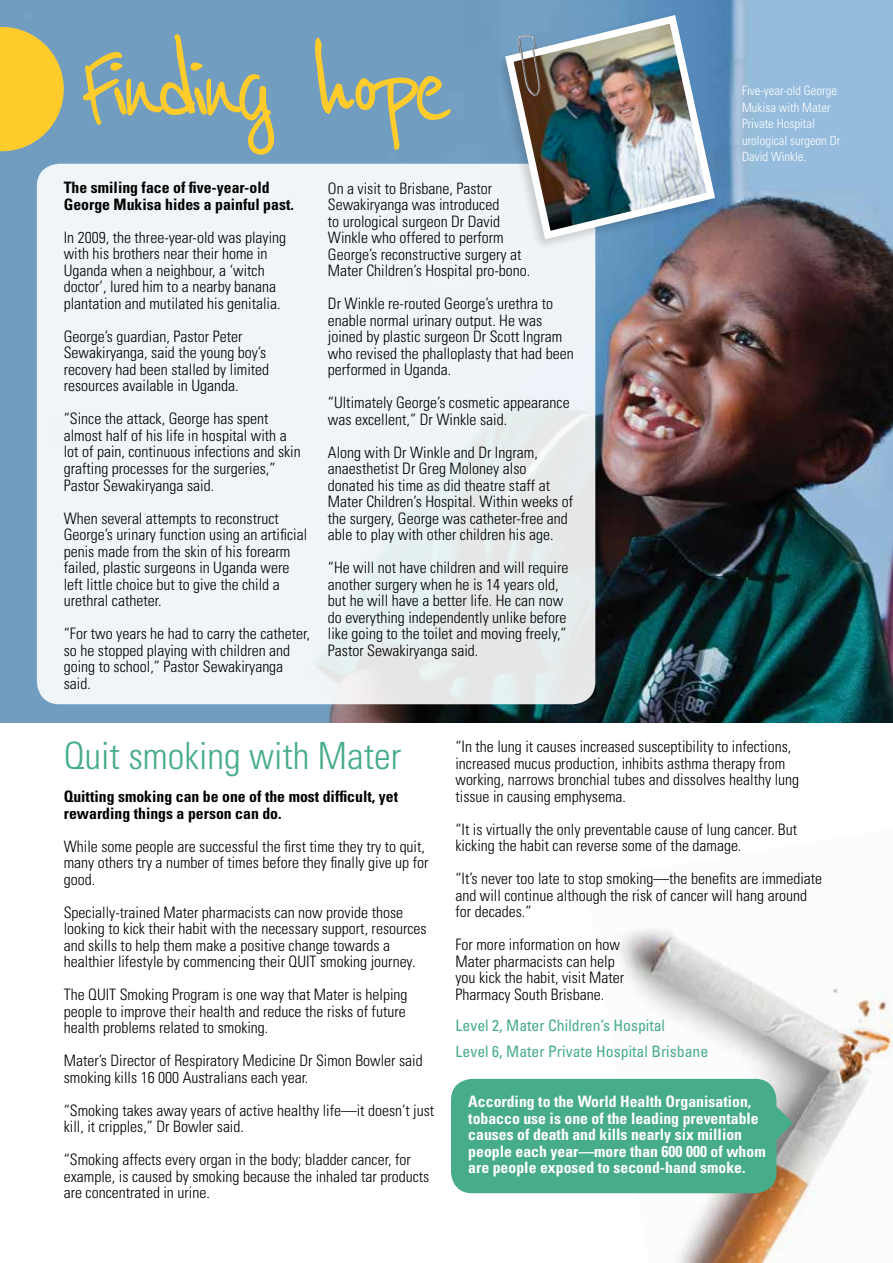
<style>
.page{position:relative;width:893px;height:1263px;background:#fff}
.page>*{position:absolute;margin:0;border:0;box-sizing:border-box;transform-origin:0 0}
.t1{font:124.65px "Reenie Beanie";letter-spacing:-.075em;color:#ffcc2c}
.t2{font:300 condensed 37.5px "Univers";color:#47ac88}
.t3{font:300 condensed 15.75px/16.5px "Univers";color:#000}
.t4{font:700 condensed 15.75px/16.5px "Univers";color:#fff}
.t5{font:700 condensed 15.75px/16.5px "Univers";color:#000}
.t6{font:condensed 15.75px/25.5px "Univers";color:#47ac88}
.t7{font:300 condensed 12.75px/16.5px "Univers";color:#fff}
</style>
<div class="page">
<img style="left:585px;top:929px;width:308px;height:334px">
<img style="left:0;top:0;width:893px;height:723px">
<div style="left:37px;top:164px;width:558px;height:540px;background:linear-gradient(to right,#f2f7fb,#e9eef0);border-radius:23px"></div>
<div style="left:451px;top:1079px;width:325px;height:114px;background:#47ac88;border-radius:21px"></div>
<svg style="left:776px;top:1104px;width:17px;height:38px"></svg>
<div style="left:493px;top:12px;width:225px;height:239px;background:#000;opacity:.17"></div>
<svg style="left:501px;top:11px;width:218px;height:233px;background:#81a2c1"></svg>
<img style="left:509px;top:19px;width:202px;height:216px">
<svg style="left:0;top:27px;width:64px;height:124px;background:#e1c24b"></svg>
<h1 class="t1" style="left:78px;top:19px;width:378px">Finding hope</h1>
<p class="t5" style="left:64px;top:179px;width:232px">The smiling face of five-year-old<br>George Mukisa hides a painful past.</p>
<p class="t3" style="left:64px;top:229px;width:224px">In 2009, the three-year-old was playing with his brothers near their home in Uganda when a neighbour, a ‘witch doctor’, lured him to a nearby banana plantation and mutilated his genitalia.</p>
<p class="t3" style="left:64px;top:328px;width:207px">George’s guardian, Pastor Peter Sewakiryanga, said the young boy’s recovery had been stalled by limited resources available in Uganda.</p>
<p class="t3" style="left:64px;top:410px;width:238px">“Since the attack, George has spent almost half of his life in hospital with a lot of pain, continuous infections and skin grafting processes for the surgeries,” Pastor Sewakiryanga said.</p>
<p class="t3" style="left:64px;top:509px;width:245px">When several attempts to reconstruct George’s urinary function using an artificial penis made from the skin of his forearm failed, plastic surgeons in Uganda were left little choice but to give the child a urethral catheter.</p>
<p class="t3" style="left:64px;top:625px;width:248px">“For two years he had to carry the catheter, so he stopped playing with children and going to school,” Pastor Sewakiryanga said.</p>
<p class="t3" style="left:328px;top:180px;width:204px">On a visit to Brisbane, Pastor<br>Sewakiryanga was introduced<br>to urological surgeon Dr David<br>Winkle who offered to perform<br>George’s reconstructive surgery at<br>Mater Children’s Hospital pro-bono.</p>
<p class="t3" style="left:328px;top:295px;width:247px">Dr Winkle re-routed George’s urethra to enable normal urinary output. He was joined by plastic surgeon Dr Scott Ingram who revised the phalloplasty that had been performed in Uganda.</p>
<p class="t3" style="left:328px;top:394px;width:243px">“Ultimately George’s cosmetic appearance was excellent,” Dr Winkle said.</p>
<p class="t3" style="left:328px;top:444px;width:247px">Along with Dr Winkle and Dr Ingram, anaesthetist Dr Greg Moloney also donated his time as did theatre staff at Mater Children’s Hospital. Within weeks of the surgery, George was catheter-free and able to play with other children his age.</p>
<p class="t3" style="left:328px;top:559px;width:242px">“He will not have children and will require another surgery when he is 14 years old, but he will have a better life. He can now do everything independently unlike before like going to the toilet and moving freely,” Pastor Sewakiryanga said.</p>
<p class="t7" style="left:742px;top:82px;width:100px">Five-year-old George<br>Mukisa with Mater<br>Private Hospital urological surgeon Dr<br>David Winkle.</p>
<h2 class="t2" style="left:64px;top:733px;width:339px">Quit smoking with Mater</h2>
<p class="t5" style="left:64px;top:788px;width:336px">Quitting smoking can be one of the most difficult, yet rewarding things a person can do.</p>
<p class="t3" style="left:64px;top:838px;width:366px">While some people are successful the first time they try to quit, many others try a number of times before they finally give up for good.</p>
<p class="t3" style="left:64px;top:904px;width:364px">Specially-trained Mater pharmacists can now provide those looking to kick their habit with the necessary support, resources and skills to help them make a positive change towards a healthier lifestyle by commencing their QUIT smoking journey.</p>
<p class="t3" style="left:64px;top:986px;width:345px;text-align:justify">The QUIT Smoking Program is one way that Mater is helping people to improve their health and reduce the risks of future health problems related to smoking.</p>
<p class="t3" style="left:64px;top:1052px;width:360px">Mater’s Director of Respiratory Medicine Dr Simon Bowler said smoking kills 16 000 Australians each year.</p>
<p class="t3" style="left:64px;top:1102px;width:372px">“Smoking takes away years of active healthy life—it doesn’t just kill, it cripples,” Dr Bowler said.</p>
<p class="t3" style="left:64px;top:1151px;width:367px">“Smoking affects every organ in the body; bladder cancer, for example, is caused by smoking because the inhaled tar products are concentrated in urine.</p>
<p class="t3" style="left:455px;top:738px;width:345px">“In the lung it causes increased susceptibility to infections, increased mucus production, inhibits asthma therapy from working, narrows bronchial tubes and dissolves healthy lung tissue in causing emphysema.</p>
<p class="t3" style="left:455px;top:821px;width:343px">“It is virtually the only preventable cause of lung cancer. But kicking the habit can reverse some of the damage.</p>
<p class="t3" style="left:455px;top:870px;width:368px">“It’s never too late to stop smoking—the benefits are immediate and will continue although the risk of cancer will hang around for decades.”</p>
<p class="t3" style="left:455px;top:936px;width:170px">For more information on how<br>Mater pharmacists can help you kick the habit, visit Mater<br>Pharmacy South Brisbane.</p>
<p class="t6" style="left:455px;top:1012px;width:254px">Level 2, Mater Children’s Hospital<br>Level 6, Mater Private Hospital Brisbane</p>
<p class="t4" style="left:468px;top:1093px;width:299px">According to the World Health Organisation, tobacco use is one of the leading preventable causes of death and kills nearly six million people each year—more than 600 000 of whom are people exposed to second-hand smoke.</p>
</div>
